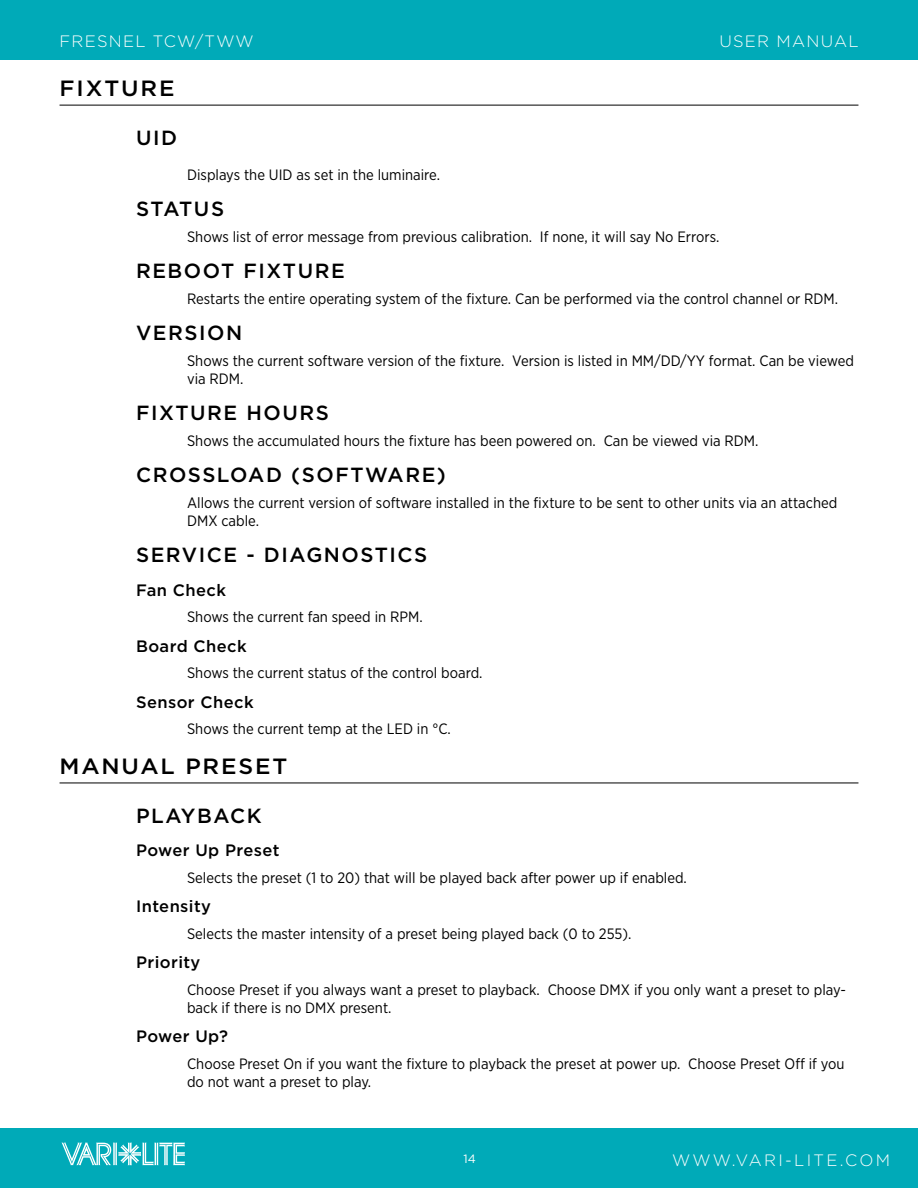
<style>
.page{position:relative;width:918px;height:1188px;background:#fff}
.page>*{position:absolute;margin:0;border:0;box-sizing:border-box;transform-origin:0 0}
.HEADING_1{font:500 22.05px "Gotham";letter-spacing:.08em;color:#000;scale:1.05 1}
.HEADING_2_plain{font:500 20.4px "Gotham";letter-spacing:.075em;color:#000}
.HEADING_4{font:500 16.5px "Gotham";letter-spacing:.025em;color:#000}
.t1{font:300 16.5px "Gotham";letter-spacing:.075em;color:#fff}
.t2{font:300 16.5px "Gotham";letter-spacing:.13em;color:#fff}
.Body_indented{font:15px/18px "Gotham Narrow";color:#000}
.t3{font:12px "Gotham";color:#fff}
</style>
<div class="page">
<div style="left:0;top:1128px;width:918px;height:60px;background:#00aab8"></div>
<div style="left:0;top:0;width:918px;height:60px;background:#00aab8"></div>
<svg style="left:61px;top:1142px;width:124px;height:23px"></svg>
<hr style="left:60px;top:105px;width:798px;height:1px;background:#000">
<hr style="left:60px;top:783px;width:798px;height:1px;background:#000">
<p class="t1" style="left:60px;top:31px;width:196px">FRESNEL TCW/TWW</p>
<p class="HEADING_1" style="left:60px;top:74px;width:111px">FIXTURE</p>
<p class="HEADING_2_plain" style="left:136px;top:124px;width:43px">UID</p>
<p class="t1" style="left:719px;top:31px;width:141px">USER MANUAL</p>
<p class="Body_indented" style="left:187px;top:166px;width:255px">Displays the UID as set in the luminaire.</p>
<p class="HEADING_2_plain" style="left:136px;top:195px;width:90px">STATUS</p>
<p class="Body_indented" style="left:187px;top:228px;width:534px">Shows list of error message from previous calibration. If none, it will say No Errors.</p>
<p class="HEADING_2_plain" style="left:136px;top:257px;width:210px">REBOOT FIXTURE</p>
<p class="Body_indented" style="left:187px;top:290px;width:653px">Restarts the entire operating system of the fixture. Can be performed via the control channel or RDM.</p>
<p class="HEADING_2_plain" style="left:136px;top:319px;width:108px">VERSION</p>
<p class="Body_indented" style="left:187px;top:352px;width:668px">Shows the current software version of the fixture. Version is listed in MM/DD/YY format. Can be viewed via RDM.</p>
<p class="HEADING_2_plain" style="left:136px;top:399px;width:195px">FIXTURE HOURS</p>
<p class="Body_indented" style="left:187px;top:432px;width:573px">Shows the accumulated hours the fixture has been powered on. Can be viewed via RDM.</p>
<p class="HEADING_2_plain" style="left:136px;top:461px;width:311px">CROSSLOAD (SOFTWARE)</p>
<p class="Body_indented" style="left:187px;top:494px;width:652px">Allows the current version of software installed in the fixture to be sent to other units via an attached<br>DMX cable.</p>
<p class="HEADING_2_plain" style="left:136px;top:541px;width:293px">SERVICE - DIAGNOSTICS</p>
<p class="HEADING_4" style="left:136px;top:579px;width:91px">Fan Check</p>
<p class="Body_indented" style="left:187px;top:607px;width:237px">Shows the current fan speed in RPM.</p>
<p class="HEADING_4" style="left:136px;top:635px;width:112px">Board Check</p>
<p class="Body_indented" style="left:187px;top:663px;width:297px">Shows the current status of the control board.</p>
<p class="HEADING_4" style="left:136px;top:691px;width:119px">Sensor Check</p>
<p class="Body_indented" style="left:187px;top:719px;width:265px">Shows the current temp at the LED in °C.</p>
<p class="HEADING_1" style="left:60px;top:752px;width:218px">MANUAL PRESET</p>
<p class="HEADING_2_plain" style="left:136px;top:802px;width:127px">PLAYBACK</p>
<p class="HEADING_4" style="left:136px;top:840px;width:145px">Power Up Preset</p>
<p class="Body_indented" style="left:187px;top:868px;width:501px">Selects the preset (1 to 20) that will be played back after power up if enabled.</p>
<p class="HEADING_4" style="left:136px;top:896px;width:77px">Intensity</p>
<p class="Body_indented" style="left:187px;top:924px;width:446px">Selects the master intensity of a preset being played back (0 to 255).</p>
<p class="HEADING_4" style="left:136px;top:952px;width:66px">Priority</p>
<p class="Body_indented" style="left:187px;top:980px;width:661px">Choose Preset if you always want a preset to playback. Choose DMX if you only want a preset to play&shy;back if there is no DMX present.</p>
<p class="HEADING_4" style="left:136px;top:1026px;width:94px">Power Up?</p>
<p class="Body_indented" style="left:187px;top:1054px;width:659px">Choose Preset On if you want the fixture to playback the preset at power up. Choose Preset Off if you do not want a preset to play.</p>
<p class="t3" style="left:463px;top:1152px;width:14px">14</p>
<p class="t2" style="left:672px;top:1150px;width:219px">WWW.VARI-LITE.COM</p>
</div>
